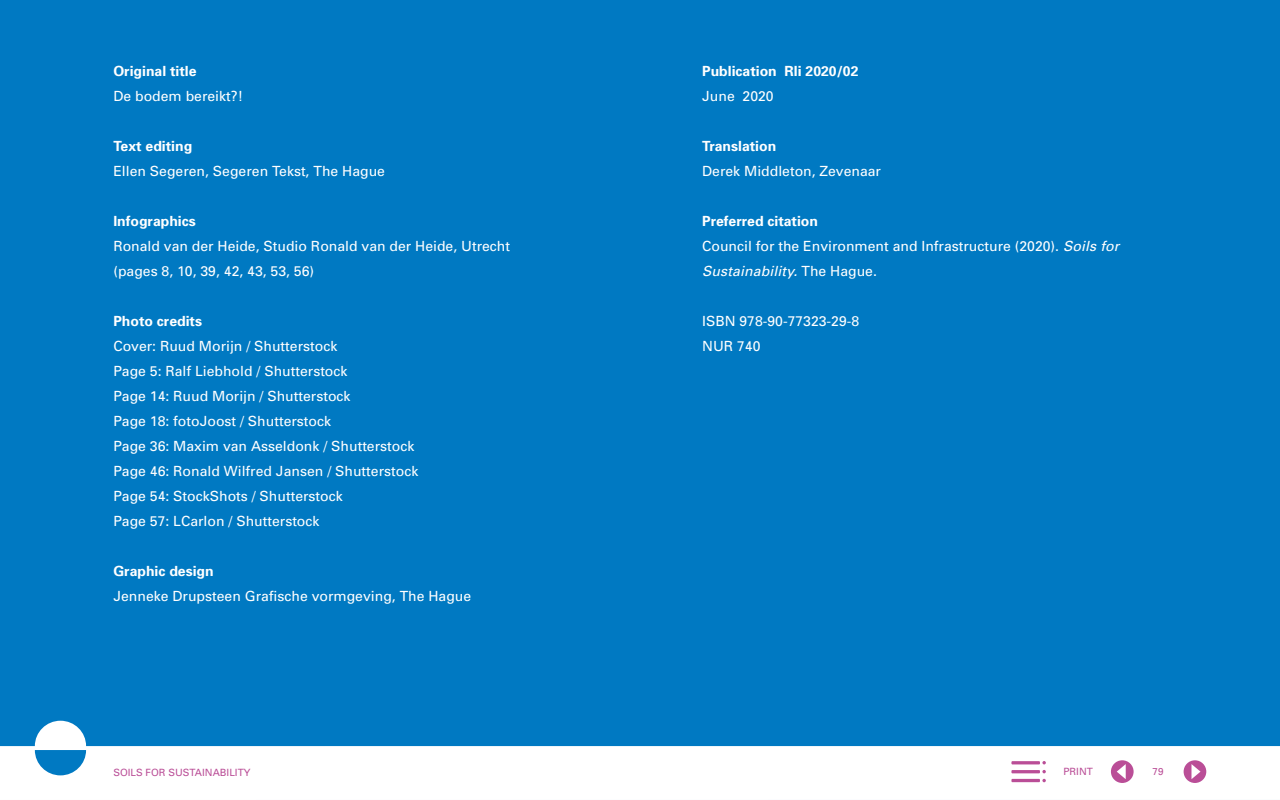
<style>
.page{position:relative;width:1280px;height:800px;background:#0079c2}
.page>*{position:absolute;margin:0;border:0;box-sizing:border-box;transform-origin:0 0}
.platte_tekst__P{font:14px/25px "Univers";color:#fff}
.platte_tekst__P-2{font:700 14px "Univers";color:#fff}
.Alinea_kop_vet__H3{font:700 14px "Univers";color:#fff}
.t1{font:10px "Univers";color:#ba4e97}
.s1{font-style:italic}
</style>
<div class="page">
<svg style="left:0;top:721px;width:1280px;height:79px;fill:#fff"></svg>
<svg style="left:1111px;top:760px;width:23px;height:23px"></svg>
<svg style="left:1042px;top:779px;width:4px;height:3px"></svg>
<hr style="left:1011px;top:779px;width:29px;height:3px;background:#ba4e97">
<hr style="left:1011px;top:770px;width:29px;height:3px;background:#ba4e97">
<svg style="left:1042px;top:770px;width:4px;height:3px"></svg>
<hr style="left:1011px;top:761px;width:29px;height:3px;background:#ba4e97">
<svg style="left:1042px;top:761px;width:4px;height:3px"></svg>
<svg style="left:1184px;top:760px;width:22px;height:23px"></svg>
<h3 class="Alinea_kop_vet__H3" style="left:113px;top:62px;width:85px">Original title</h3>
<p class="platte_tekst__P" style="left:113px;top:83px;width:131px">De bodem bereikt?!</p>
<h3 class="Alinea_kop_vet__H3" style="left:113px;top:137px;width:80px">Text editing</h3>
<p class="platte_tekst__P" style="left:113px;top:158px;width:273px">Ellen Segeren, Segeren Tekst, The Hague</p>
<h3 class="Alinea_kop_vet__H3" style="left:113px;top:212px;width:84px">Infographics</h3>
<p class="platte_tekst__P" style="left:113px;top:233px;width:398px">Ronald van der Heide, Studio Ronald van der Heide, Utrecht (pages 8, 10, 39, 42, 43, 53, 56)</p>
<h3 class="Alinea_kop_vet__H3" style="left:113px;top:312px;width:90px">Photo credits</h3>
<p class="platte_tekst__P" style="left:113px;top:333px;width:226px">Cover: Ruud Morijn / Shutterstock</p>
<p class="platte_tekst__P" style="left:113px;top:358px;width:236px">Page 5: Ralf Liebhold / Shutterstock</p>
<p class="platte_tekst__P" style="left:113px;top:383px;width:239px">Page 14: Ruud Morijn / Shutterstock</p>
<p class="platte_tekst__P" style="left:113px;top:408px;width:219px">Page 18: fotoJoost / Shutterstock</p>
<p class="platte_tekst__P" style="left:113px;top:433px;width:303px">Page 36: Maxim van Asseldonk / Shutterstock</p>
<p class="platte_tekst__P" style="left:113px;top:458px;width:306px">Page 46: Ronald Wilfred Jansen / Shutterstock</p>
<p class="platte_tekst__P" style="left:113px;top:483px;width:231px">Page 54: StockShots / Shutterstock</p>
<p class="platte_tekst__P" style="left:113px;top:508px;width:208px">Page 57: LCarlon / Shutterstock</p>
<p class="platte_tekst__P-2" style="left:113px;top:562px;width:102px">Graphic design</p>
<p class="platte_tekst__P" style="left:113px;top:583px;width:359px">Jenneke Drupsteen Grafische vormgeving, The Hague</p>
<p class="platte_tekst__P-2" style="left:702px;top:62px;width:158px">Publication Rli 2020/02</p>
<p class="platte_tekst__P" style="left:702px;top:83px;width:73px">June 2020</p>
<p class="platte_tekst__P-2" style="left:702px;top:137px;width:76px">Translation</p>
<p class="platte_tekst__P" style="left:702px;top:158px;width:180px">Derek Middleton, Zevenaar</p>
<p class="platte_tekst__P-2" style="left:702px;top:212px;width:117px">Preferred citation</p>
<p class="platte_tekst__P" style="left:702px;top:233px;width:419px">Council for the Environment and Infrastructure (2020). <span class="s1">Soils for<br>Sustainability.</span> The Hague.</p>
<p class="platte_tekst__P" style="left:702px;top:308px;width:159px">ISBN 978-90-77323-29-8</p>
<p class="platte_tekst__P" style="left:702px;top:333px;width:60px">NUR 740</p>
<p class="t1" style="left:113px;top:766px;width:139px">SOILS FOR SUSTAINABILITY</p>
<p class="t1" style="left:1063px;top:765px;width:31px">PRINT</p>
<p class="t1" style="left:1153px;top:765px;width:13px">79</p>
</div>
